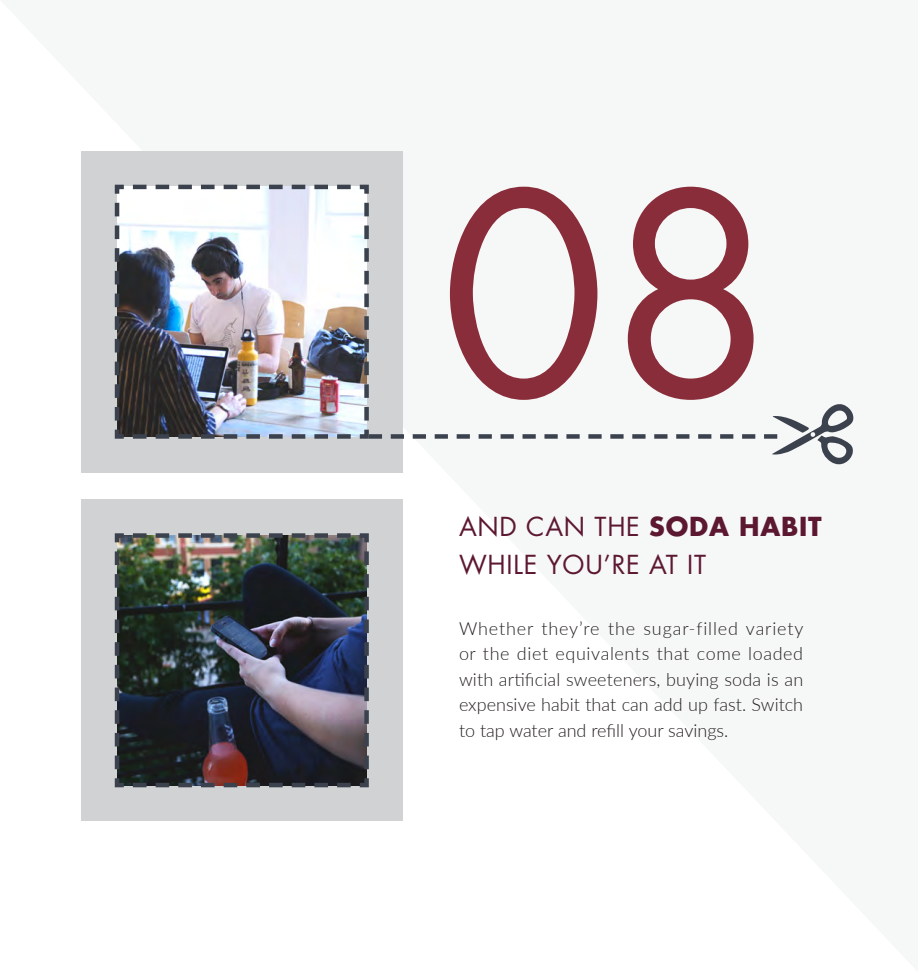
<style>
.page{position:relative;width:918px;height:972px;background:#fff}
.page>*{position:absolute;margin:0;border:0;box-sizing:border-box;transform-origin:0 0}
.t1{font:273.3px "Futura";color:#8a2d3a}
.t2{font:25.5px/38.2px "Futura";letter-spacing:.03em;color:#5d1831}
.t3{font:300 18px/25.5px "Lato";color:#231f20;text-align:justify}
.s1{font-weight:700}
</style>
<div class="page">
<div style="left:81px;top:151px;width:322px;height:321px;background:#d1d2d4"></div>
<img style="left:114px;top:184px;width:255px;height:255px">
<div style="left:81px;top:500px;width:322px;height:321px;background:#d1d2d4"></div>
<img style="left:114px;top:533px;width:255px;height:255px">
<svg style="left:364px;top:198px;width:489px;height:267px"></svg>
<p class="t1" style="left:440px;top:121px;width:337px">08</p>
<p class="t2" style="left:459px;top:507px;width:364px">AND CAN THE <span class="s1">SODA HABIT<br></span>WHILE YOU’RE AT IT</p>
<p class="t3" style="left:459px;top:615px;width:346px">Whether they’re the sugar-filled variety or the diet equivalents that come loaded with artificial sweeteners, buying soda is an expensive habit that can add up fast. Switch to tap water and refill your savings.</p>
</div>
